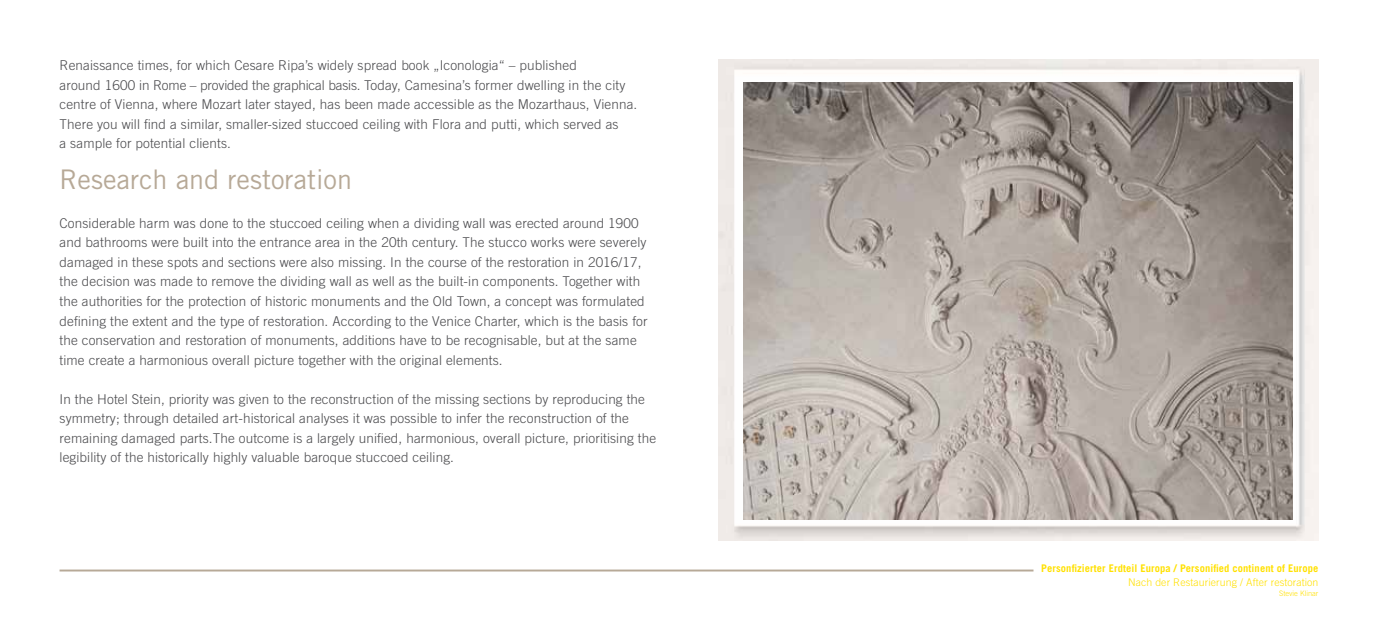
<style>
.page{position:relative;width:1378px;height:630px;background:#fff}
.page>*{position:absolute;margin:0;border:0;box-sizing:border-box;transform-origin:0 0}
.t1{font:27px "Trade Gothic LT";color:#b7a997}
.t2{font:300 13.5px/19.5px "Trade Gothic LT";letter-spacing:.01em;color:#4a4a4d}
.t3{font:700 10.5px "Trade Gothic LT";letter-spacing:.01em;color:#ffe100}
.t4{font:300 10.5px "Trade Gothic LT";letter-spacing:.01em;color:#ffe100}
.t5{font:300 7.5px "Trade Gothic LT";color:#ffe100}
</style>
<div class="page">
<hr style="left:60px;top:569px;width:973px;height:2px;background:#b7a997">
<img style="left:719px;top:60px;width:599px;height:480px">
<img style="left:743px;top:82px;width:549px;height:437px">
<p class="t2" style="left:60px;top:55px;width:579px">Renaissance times, for which Cesare Ripa’s widely spread book „Iconologia“ – published<br>around 1600 in Rome – provided the graphical basis. Today, Camesina’s former dwelling in the city centre of Vienna, where Mozart later stayed, has been made accessible as the Mozarthaus, Vienna.<br>There you will find a similar, smaller-sized stuccoed ceiling with Flora and putti, which served as<br>a sample for potential clients.</p>
<h1 class="t1" style="left:60px;top:163px;width:294px">Research and restoration</h1>
<p class="t2" style="left:60px;top:213px;width:589px">Considerable harm was done to the stuccoed ceiling when a dividing wall was erected around 1900 and bathrooms were built into the entrance area in the 20th century. The stucco works were severely damaged in these spots and sections were also missing. In the course of the restoration in 2016/17, the decision was made to remove the dividing wall as well as the built-in components. Together with the authorities for the protection of historic monuments and the Old Town, a concept was formulated defining the extent and the type of restoration. According to the Venice Charter, which is the basis for the conservation and restoration of monuments, additions have to be recognisable, but at the same time create a harmonious overall picture together with the original elements.</p>
<p class="t2" style="left:60px;top:388px;width:598px">In the Hotel Stein, priority was given to the reconstruction of the missing sections by reproducing the symmetry; through detailed art-historical analyses it was possible to infer the reconstruction of the remaining damaged parts.The outcome is a largely unified, harmonious, overall picture, prioritising the legibility of the historically highly valuable baroque stuccoed ceiling.</p>
<p class="t3" style="left:1041px;top:561px;width:279px">Personfizierter Erdteil Europa / Personified continent of Europe</p>
<p class="t4" style="left:1128px;top:575px;width:192px">Nach der Restaurierung / After restoration</p>
<p class="t5" style="left:1279px;top:588px;width:41px">Stevie Klinar</p>
</div>
